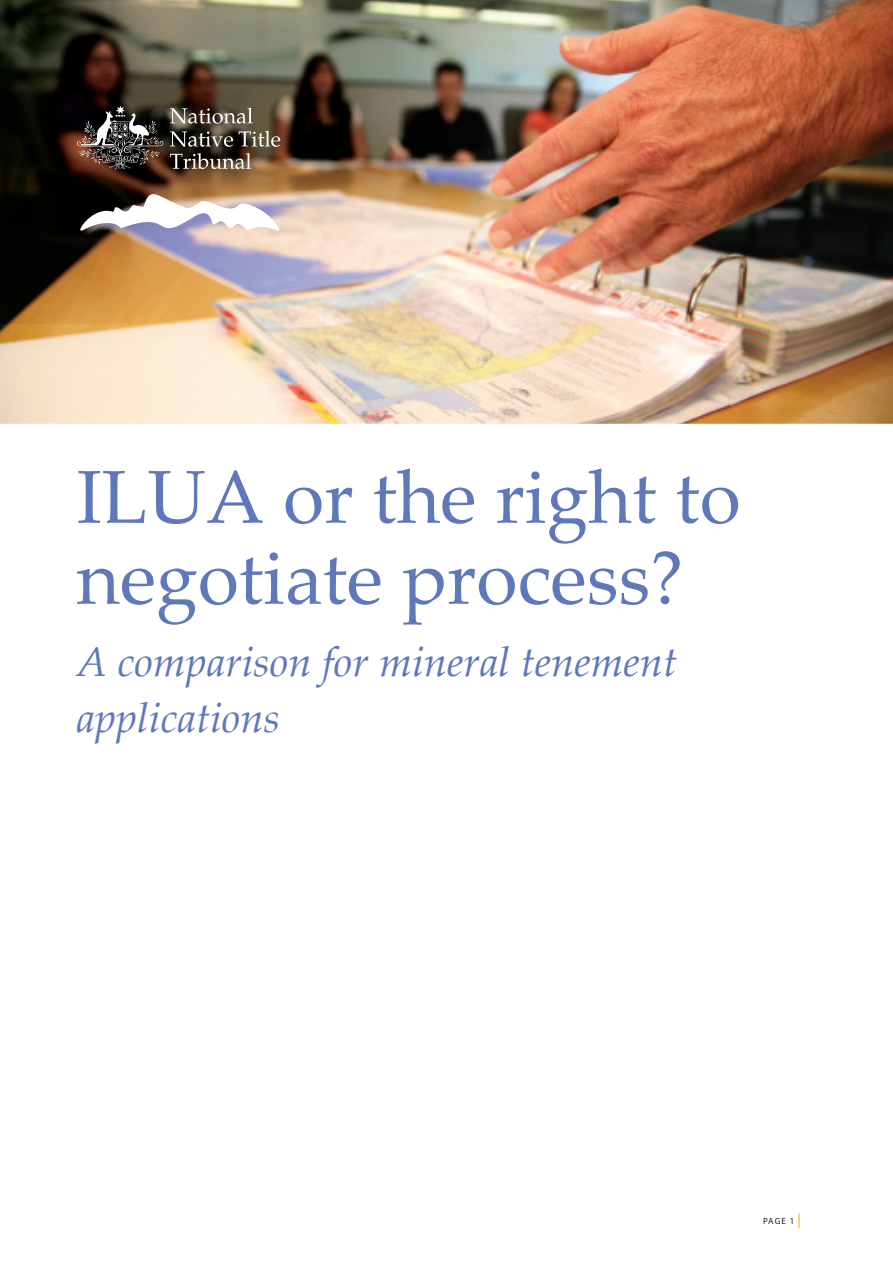
<style>
.page{position:relative;width:893px;height:1263px;background:#fff}
.page>*{position:absolute;margin:0;border:0;box-sizing:border-box;transform-origin:0 0}
.t1{font:75px/81px "Palatino Linotype";color:#5f78ba}
.t2{font:italic 42px/55.5px "Palatino Linotype";color:#5f78ba}
.Body_Main{font:9px "Myriad Pro";color:#231f20}
</style>
<div class="page">
<svg style="left:799px;top:1213px;width:1px;height:15px"></svg>
<img style="left:0;top:0;width:893px;height:424px">
<img style="left:76px;top:106px;width:87px;height:64px">
<svg style="left:80px;top:184px;width:199px;height:47px"></svg>
<svg style="left:170px;top:108px;width:83px;height:16px"></svg>
<svg style="left:170px;top:131px;width:63px;height:16px"></svg>
<svg style="left:239px;top:131px;width:41px;height:16px"></svg>
<svg style="left:170px;top:153px;width:81px;height:16px"></svg>
<p class="t1" style="left:77px;top:454px;width:666px">ILUA or the right to negotiate process?</p>
<p class="t2" style="left:77px;top:633px;width:602px">A comparison for mineral tenement applications</p>
<p class="Body_Main" style="left:763px;top:1216px;width:33px">PAGE 1</p>
</div>
